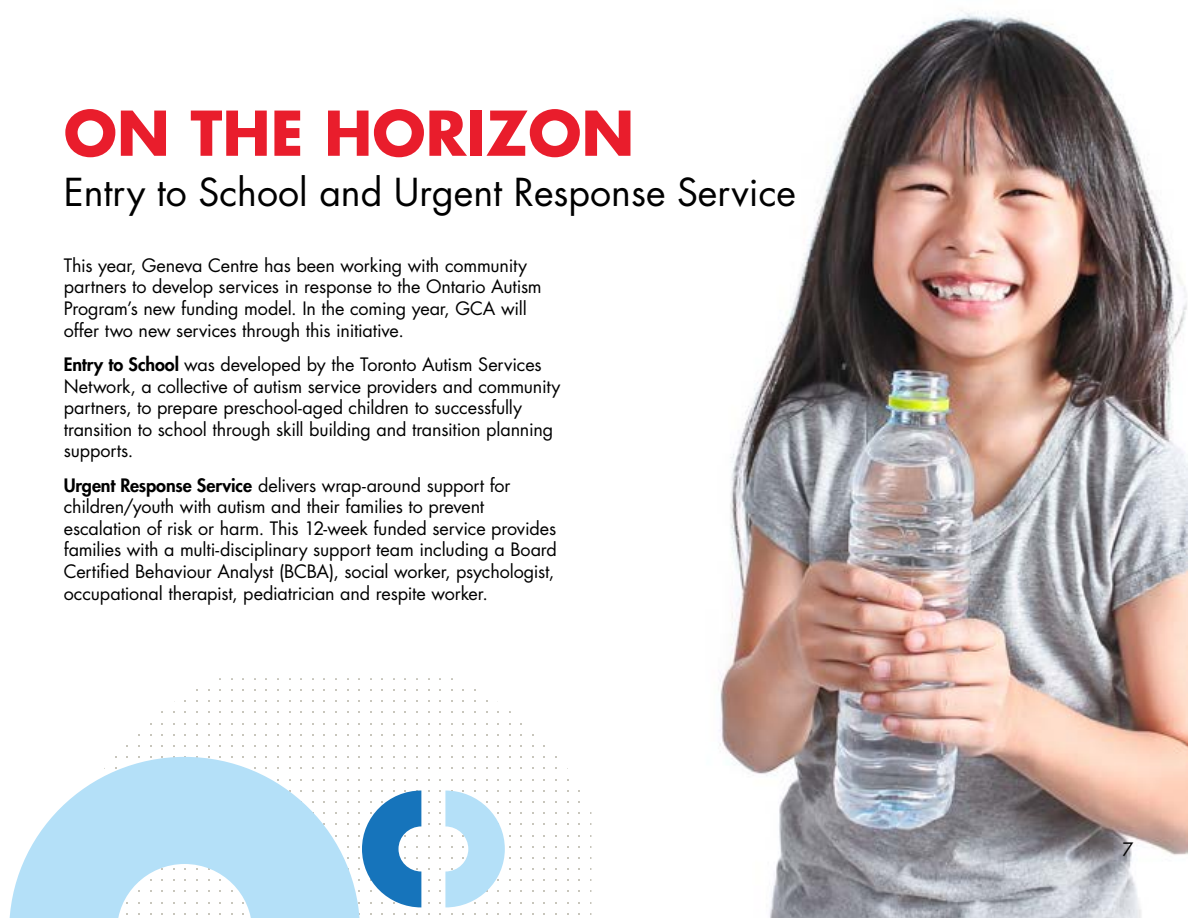
<style>
.page{position:relative;width:1188px;height:918px;background:#fff}
.page>*{position:absolute;margin:0;border:0;box-sizing:border-box;transform-origin:0 0}
.t1{font:700 60px "Futura Std";color:#e91d2c}
.t2{font:37.5px "Futura Std";color:#000}
.t3{font:18px/21.6px "Futura Std";letter-spacing:-.01em;color:#000}
.s1{font-weight:800}
</style>
<div class="page">
<img style="left:719px;top:10px;width:469px;height:908px">
<svg style="left:9px;top:757px;width:351px;height:161px;fill:#b4e0f8"></svg>
<svg style="left:358px;top:790px;width:63px;height:117px"></svg>
<svg style="left:439px;top:790px;width:66px;height:117px"></svg>
<h1 class="t1" style="left:64px;top:93px;width:572px">ON THE HORIZON</h1>
<h2 class="t2" style="left:64px;top:169px;width:734px">Entry to School and Urgent Response Service</h2>
<p class="t3" style="left:64px;top:255px;width:480px">This year, Geneva Centre has been working with community partners to develop services in response to the Ontario Autism Program’s new funding model. In the coming year, GCA will offer two new services through this initiative.</p>
<p class="t3" style="left:64px;top:354px;width:498px"><span class="s1">Entry to School</span> was developed by the Toronto Autism Services Network, a collective of autism service providers and community partners, to prepare preschool-aged children to successfully transition to school through skill building and transition planning supports.</p>
<p class="t3" style="left:64px;top:474px;width:495px"><span class="s1">Urgent Response Service</span> delivers wrap-around support for children/youth with autism and their families to prevent escalation of risk or harm. This 12-week funded service provides families with a multi-disciplinary support team including a Board Certified Behaviour Analyst (BCBA), social worker, psychologist, occupational therapist, pediatrician and respite worker.</p>
<p class="t3" style="left:1123px;top:838px;width:13px">7</p>
</div>
